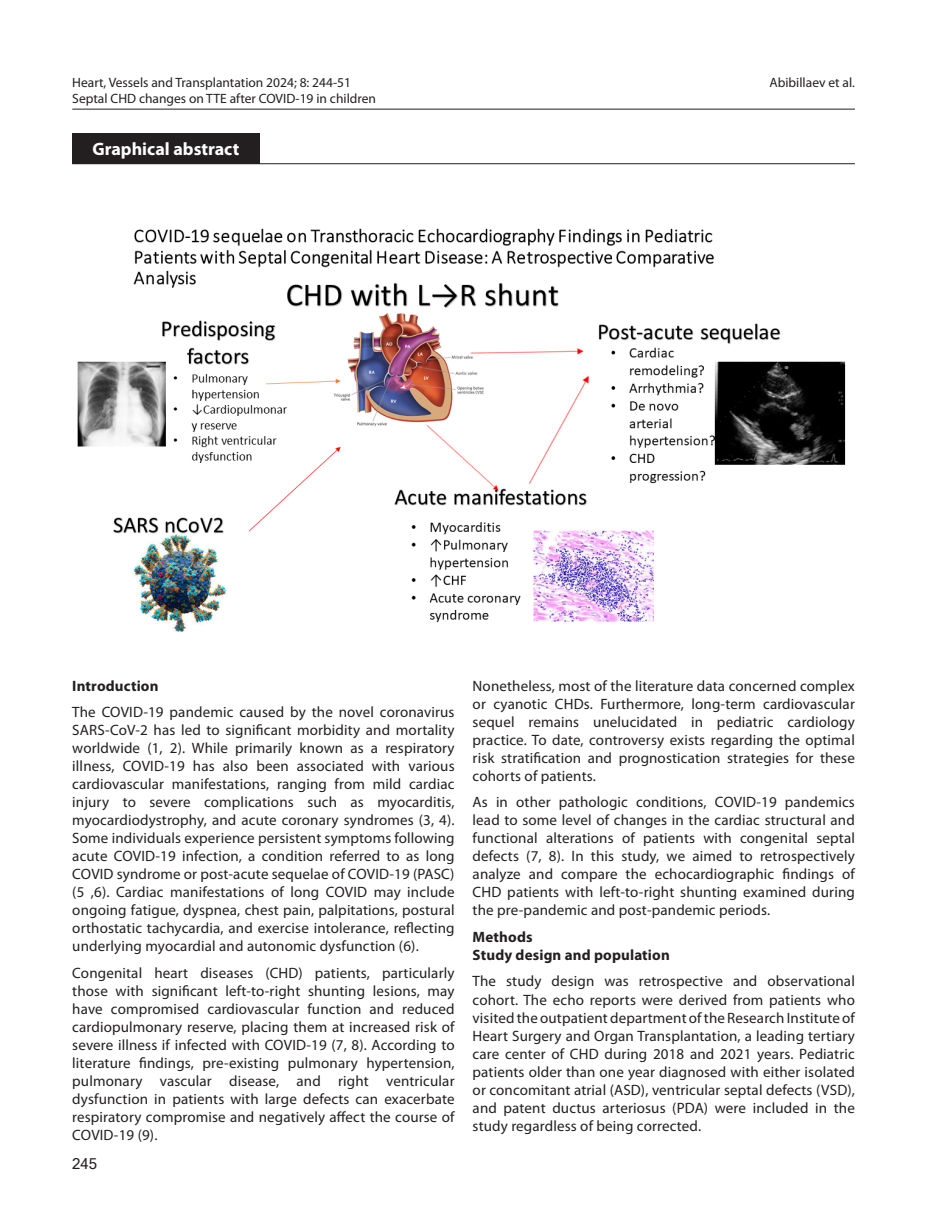
<style>
.page{position:relative;width:940px;height:1217px;background:#fff}
.page>*{position:absolute;margin:0;border:0;box-sizing:border-box;transform-origin:0 0}
.t1{font:700 18px "Myriad Pro";color:#fff}
.t2{font:15px/18px "Myriad Pro";letter-spacing:.01em;color:#231f20;text-align:justify}
.t3{font:700 15px/18px "Myriad Pro";letter-spacing:.01em;color:#231f20}
.t4{font:15px "Microsoft Sans Serif";color:#231f20}
.t5{font:13.5px "Myriad Pro";color:#231f20}
</style>
<div class="page">
<hr style="left:72px;top:109px;width:783px;height:1px;background:#231f20">
<hr style="left:72px;top:163px;width:783px;height:1px;background:#231f20">
<div style="left:72px;top:133px;width:187px;height:31px;background:#231f20"></div>
<img style="left:77px;top:228px;width:769px;height:404px">
<p class="t5" style="left:72px;top:74px;width:280px">Heart, Vessels and Transplantation 2024; 8: 244-51</p>
<p class="t5" style="left:769px;top:74px;width:87px">Abibillaev et al.</p>
<p class="t5" style="left:72px;top:90px;width:305px">Septal CHD changes on TTE after COVID-19 in children</p>
<p class="t1" style="left:92px;top:137px;width:148px">Graphical abstract</p>
<p class="t3" style="left:72px;top:676px;width:88px">Introduction</p>
<p class="t2" style="left:72px;top:702px;width:384px">The COVID-19 pandemic caused by the novel coronavirus SARS-CoV-2 has led to significant morbidity and mortality worldwide (1, 2). While primarily known as a respiratory illness, COVID-19 has also been associated with various cardiovascular manifestations, ranging from mild cardiac injury to severe complications such as myocarditis, myocardiodystrophy, and acute coronary syndromes (3, 4).<br>Some individuals experience persistent symptoms following acute COVID-19 infection, a condition referred to as long COVID syndrome or post-acute sequelae of COVID-19 (PASC) (5 ,6). Cardiac manifestations of long COVID may include ongoing fatigue, dyspnea, chest pain, palpitations, postural orthostatic tachycardia, and exercise intolerance, reflecting underlying myocardial and autonomic dysfunction (6).</p>
<p class="t2" style="left:72px;top:963px;width:384px">Congenital heart diseases (CHD) patients, particularly those with significant left-to-right shunting lesions, may have compromised cardiovascular function and reduced cardiopulmonary reserve, placing them at increased risk of severe illness if infected with COVID-19 (7, 8). According to literature findings, pre-existing pulmonary hypertension, pulmonary vascular disease, and right ventricular dysfunction in patients with large defects can exacerbate respiratory compromise and negatively affect the course of COVID-19 (9).</p>
<p class="t4" style="left:72px;top:1153px;width:27px">245</p>
<p class="t2" style="left:472px;top:676px;width:384px">Nonetheless, most of the literature data concerned complex or cyanotic CHDs. Furthermore, long-term cardiovascular sequel remains unelucidated in pediatric cardiology practice. To date, controversy exists regarding the optimal risk stratification and prognostication strategies for these cohorts of patients.</p>
<p class="t2" style="left:472px;top:792px;width:384px">As in other pathologic conditions, COVID-19 pandemics lead to some level of changes in the cardiac structural and functional alterations of patients with congenital septal defects (7, 8). In this study, we aimed to retrospectively analyze and compare the echocardiographic findings of CHD patients with left-to-right shunting examined during the pre-pandemic and post-pandemic periods.</p>
<p class="t3" style="left:472px;top:927px;width:199px">Methods<br>Study design and population</p>
<p class="t2" style="left:472px;top:971px;width:384px">The study design was retrospective and observational cohort. The echo reports were derived from patients who visited the outpatient department of the Research Institute of Heart Surgery and Organ Transplantation, a leading tertiary care center of CHD during 2018 and 2021 years. Pediatric patients older than one year diagnosed with either isolated or concomitant atrial (ASD), ventricular septal defects (VSD), and patent ductus arteriosus (PDA) were included in the study regardless of being corrected.</p>
</div>
